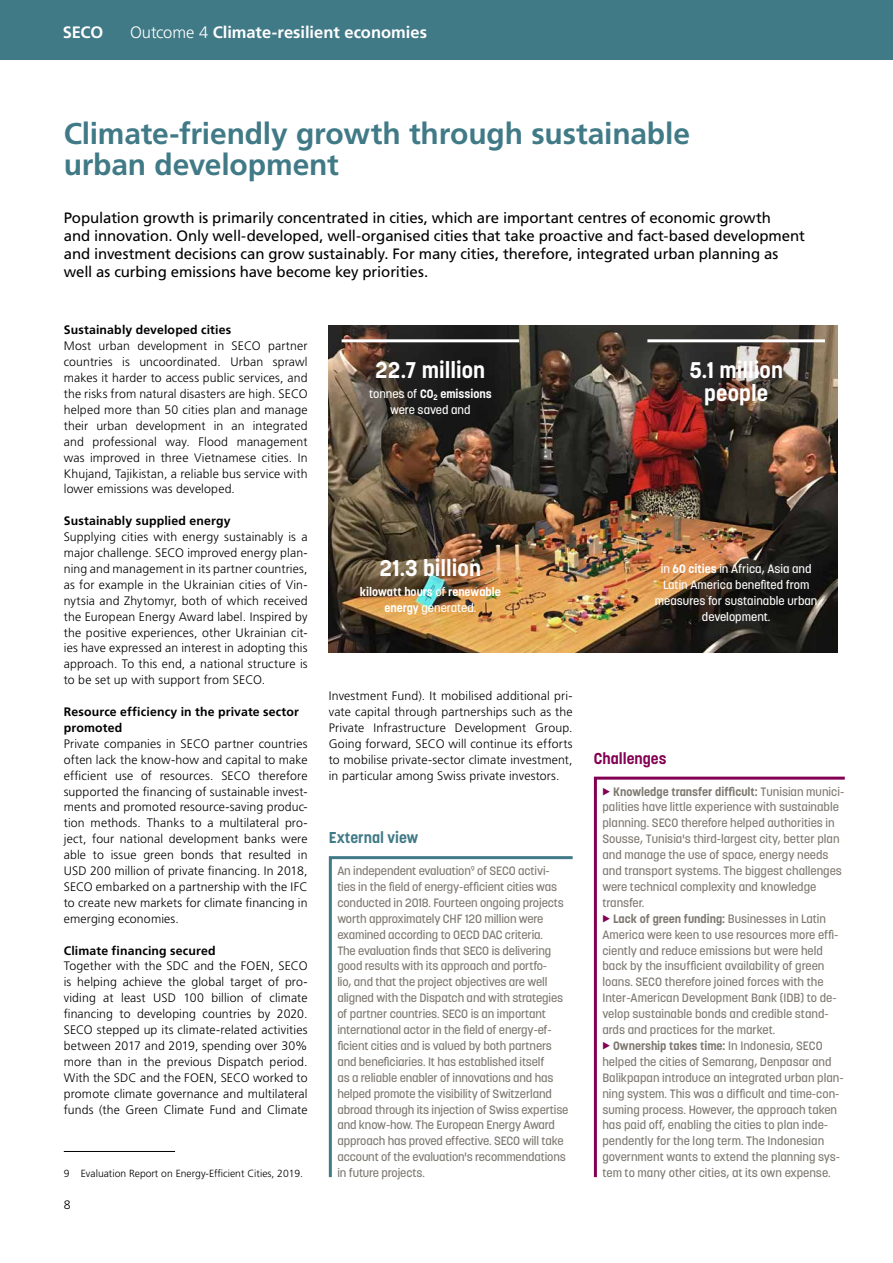
<style>
.page{position:relative;width:893px;height:1263px;background:#fff}
.page>*{position:absolute;margin:0;border:0;box-sizing:border-box;transform-origin:0 0}
.t1{font:700 30px/31.8px "Frutiger LT Pro";letter-spacing:-.005em;color:#417a87}
.t2{font:700 22.5px/23.9px "Korolev";letter-spacing:.005em;color:#fff;text-align:center}
.t3{font:700 16.5px "Frutiger LT Pro";color:#fff}
.t4{font:700 15.6px "Korolev";color:#417a87}
.t5{font:700 15.6px "Korolev";color:#840052}
.t6{font:15px/18px "Frutiger LT Pro";letter-spacing:-.01em;color:#000}
.t7{font:300 12.3px/15.9px "Frutiger LT Pro";letter-spacing:.01em;color:#000;text-align:justify}
.t8{font:700 12.3px/15.9px "Frutiger LT Pro";letter-spacing:.015em;color:#000}
.t9{font:500 12px/15.9px "Korolev";letter-spacing:-.01em;color:#7d7870}
.t10{font:500 12px/15.9px "Korolev";color:#fff;text-align:center}
.t11{font:700 12px "Korolev";color:#7d7870}
.t12{font:700 12px/15.9px "Korolev";color:#fff;text-align:center}
.t13{font:300 10.35px "Frutiger LT Pro";color:#000}
.s1{font-weight:300}
.s2{font-weight:700}
.s3{font-weight:500}
</style>
<div class="page">
<div style="left:0;top:0;width:893px;height:60px;background:#417a87"></div>
<img style="left:329px;top:325px;width:509px;height:327px">
<svg style="left:593px;top:776px;width:252px;height:402px"></svg>
<svg style="left:328px;top:856px;width:245px;height:322px"></svg>
<hr style="left:647px;top:339px;width:178px;height:3px;background:#fff">
<hr style="left:64px;top:1151px;width:111px;height:1px;background:#000">
<hr style="left:342px;top:339px;width:177px;height:3px;background:#fff">
<svg style="left:603px;top:788px;width:7px;height:7px"></svg>
<svg style="left:603px;top:915px;width:7px;height:7px"></svg>
<svg style="left:603px;top:1042px;width:7px;height:7px"></svg>
<h3 class="t3" style="left:63px;top:22px;width:42px">SECO</h3>
<h3 class="t3" style="left:130px;top:22px;width:299px"><span class="s1">Outcome 4</span> Climate-resilient economies</h3>
<h1 class="t1" style="left:64px;top:117px;width:628px">Climate-friendly growth through sustainable urban development</h1>
<p class="t6" style="left:64px;top:209px;width:743px">Population growth is primarily concentrated in cities, which are important centres of economic growth<br>and innovation. Only well-developed, well-organised cities that take proactive and fact-based development and investment decisions can grow sustainably. For many cities, therefore, integrated urban planning as well as curbing emissions have become key priorities.</p>
<p class="t8" style="left:64px;top:322px;width:169px">Sustainably developed cities</p>
<p class="t7" style="left:64px;top:338px;width:245px">Most urban development in SECO partner countries is uncoordinated. Urban sprawl makes it harder to access public services, and the risks from natural disasters are high. SECO helped more than 50 cities plan and manage their urban development in an integrated and professional way. Flood management was improved in three Vietnamese cities. In Khujand, Tajikistan, a reliable bus service with lower emissions was developed.</p>
<p class="t8" style="left:64px;top:513px;width:168px">Sustainably supplied energy</p>
<p class="t7" style="left:64px;top:529px;width:245px">Supplying cities with energy sustainably is a major challenge. SECO improved energy plan&shy;ning and management in its partner countries, as for example in the Ukrainian cities of Vin&shy;nytsia and Zhytomyr, both of which received the European Energy Award label. Inspired by the positive experiences, other Ukrainian cit&shy;ies have expressed an interest in adopting this approach. To this end, a national structure is to be set up with support from SECO.</p>
<p class="t8" style="left:64px;top:704px;width:237px">Resource efficiency in the private sector promoted</p>
<p class="t7" style="left:64px;top:736px;width:245px">Private companies in SECO partner countries often lack the know-how and capital to make efficient use of resources. SECO therefore supported the financing of sustainable invest&shy;ments and promoted resource-saving produc&shy;tion methods. Thanks to a multilateral pro&shy;ject, four national development banks were able to issue green bonds that resulted in USD 200 million of private financing. In 2018, SECO embarked on a partnership with the IFC to create new markets for climate financing in emerging economies.</p>
<p class="t8" style="left:64px;top:942px;width:153px">Climate financing secured</p>
<p class="t7" style="left:64px;top:958px;width:245px">Together with the SDC and the FOEN, SECO is helping achieve the global target of pro&shy;viding at least USD 100 billion of climate financing to developing countries by 2020.<br>SECO stepped up its climate-related activities between 2017 and 2019, spending over 30% more than in the previous Dispatch period.<br>With the SDC and the FOEN, SECO worked to promote climate governance and multilateral funds (the Green Climate Fund and Climate</p>
<p class="t13" style="left:64px;top:1167px;width:241px">9 Evaluation Report on Energy-Efficient Cities, 2019.</p>
<p class="t7" style="left:64px;top:1197px;width:8px">8</p>
<h2 class="t2" style="left:376px;top:358px;width:111px">22.7 million</h2>
<p class="t10" style="left:369px;top:386px;width:124px">tonnes of <span class="s2">CO</span><sub>2</sub> <span class="s2">emissions </span>were saved and</p>
<h2 class="t2" style="left:380px;top:556px;width:103px">21.3 billion</h2>
<p class="t12" style="left:360px;top:584px;width:143px">kilowatt hours <span class="s3">of</span> renewable energy <span class="s3">generated.</span></p>
<p class="t7" style="left:329px;top:688px;width:245px">Investment Fund). It mobilised additional pri&shy;vate capital through partnerships such as the Private Infrastructure Development Group.<br>Going forward, SECO will continue its efforts to mobilise private-sector climate investment, in particular among Swiss private investors.</p>
<p class="t4" style="left:329px;top:828px;width:91px">External view</p>
<p class="t9" style="left:337px;top:863px;width:233px">An independent evaluation<sup>9</sup> of SECO activi&shy;ties in the field of energy-efficient cities was conducted in 2018. Fourteen ongoing projects worth approximately CHF 120 million were examined according to OECD DAC criteria.<br>The evaluation finds that SECO is delivering good results with its approach and portfo-<br>lio, and that the project objectives are well aligned with the Dispatch and with strategies of partner countries. SECO is an important international actor in the field of energy-ef&shy;ficient cities and is valued by both partners and beneficiaries. It has established itself<br>as a reliable enabler of innovations and has helped promote the visibility of Switzerland abroad through its injection of Swiss expertise and know-how. The European Energy Award approach has proved effective. SECO will take account of the evaluation's recommendations in future projects.</p>
<h2 class="t2" style="left:689px;top:358px;width:95px">5.1 million people</h2>
<p class="t10" style="left:655px;top:561px;width:164px">in <span class="s2">60 cities</span> in Africa, Asia and<br>Latin America benefited from measures for sustainable urban development.</p>
<p class="t5" style="left:594px;top:748px;width:74px">Challenges</p>
<p class="t11" style="left:613px;top:784px;width:233px">Knowledge transfer difficult: <span class="s3">Tunisian munici-</span></p>
<p class="t9" style="left:602px;top:799px;width:238px">palities have little experience with sustainable</p>
<p class="t9" style="left:602px;top:815px;width:234px">planning. SECO therefore helped authorities in</p>
<p class="t9" style="left:602px;top:831px;width:239px">Sousse, Tunisia's third-largest city, better plan</p>
<p class="t9" style="left:602px;top:847px;width:228px">and manage the use of space, energy needs</p>
<p class="t9" style="left:602px;top:863px;width:241px">and transport systems. The biggest challenges</p>
<p class="t9" style="left:602px;top:879px;width:215px">were technical complexity and knowledge</p>
<p class="t9" style="left:602px;top:895px;width:43px">transfer.</p>
<p class="t11" style="left:613px;top:911px;width:214px">Lack of green funding: <span class="s3">Businesses in Latin</span></p>
<p class="t9" style="left:602px;top:926px;width:238px">America were keen to use resources more effi-</p>
<p class="t9" style="left:602px;top:942px;width:222px">ciently and reduce emissions but were held</p>
<p class="t9" style="left:602px;top:958px;width:224px">back by the insufficient availability of green</p>
<p class="t9" style="left:602px;top:974px;width:223px">loans. SECO therefore joined forces with the</p>
<p class="t9" style="left:602px;top:990px;width:236px">Inter-American Development Bank (IDB) to de-</p>
<p class="t9" style="left:602px;top:1006px;width:228px">velop sustainable bonds and credible stand-</p>
<p class="t9" style="left:602px;top:1022px;width:174px">ards and practices for the market.</p>
<p class="t11" style="left:613px;top:1038px;width:211px">Ownership takes time: <span class="s3">In Indonesia, SECO</span></p>
<p class="t9" style="left:602px;top:1054px;width:231px">helped the cities of Semarang, Denpasar and</p>
<p class="t9" style="left:602px;top:1069px;width:243px">Balikpapan introduce an integrated urban plan-</p>
<p class="t9" style="left:602px;top:1085px;width:239px">ning system. This was a difficult and time-con-</p>
<p class="t9" style="left:602px;top:1101px;width:236px">suming process. However, the approach taken</p>
<p class="t9" style="left:602px;top:1117px;width:227px">has paid off, enabling the cities to plan inde-</p>
<p class="t9" style="left:602px;top:1133px;width:223px">pendently for the long term. The Indonesian</p>
<p class="t9" style="left:602px;top:1149px;width:239px">government wants to extend the planning sys-</p>
<p class="t9" style="left:602px;top:1165px;width:230px">tem to many other cities, at its own expense.</p>
</div>
